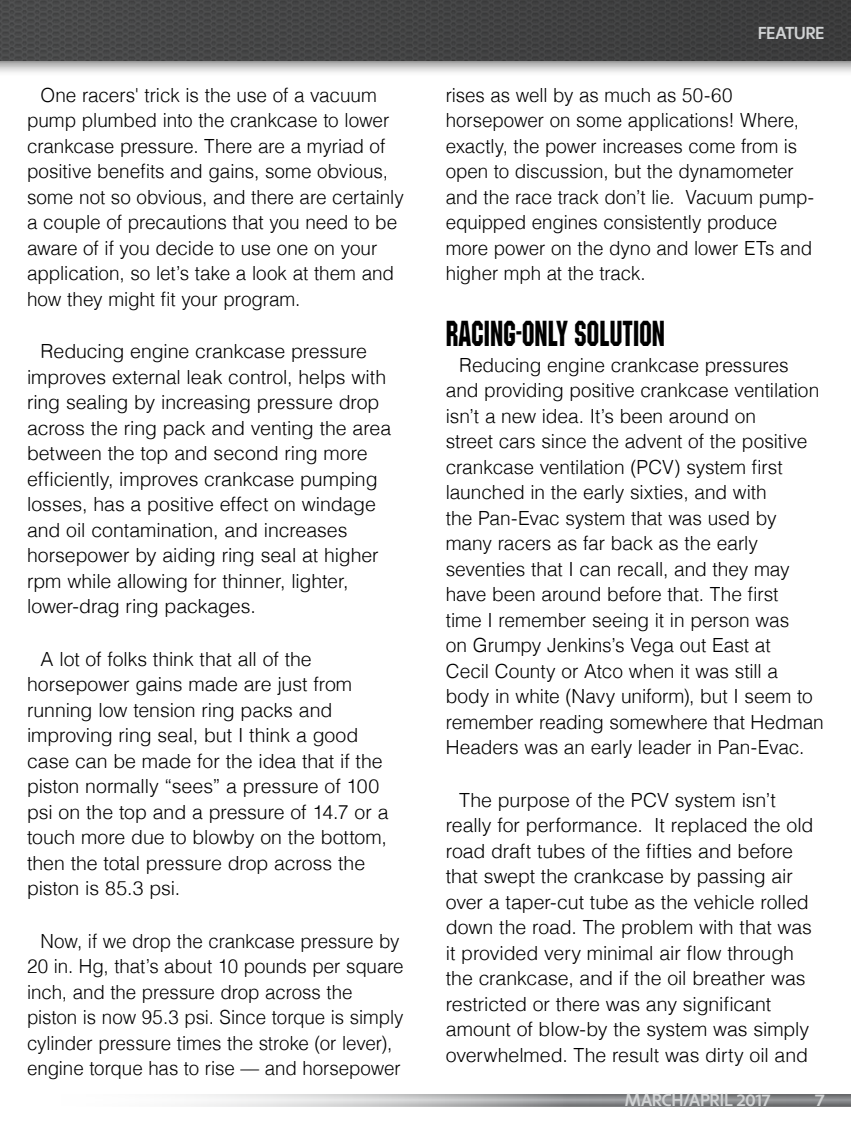
<style>
.page{position:relative;width:851px;height:1134px;background:#fff}
.page>*{position:absolute;margin:0;border:0;box-sizing:border-box;transform-origin:0 0}
.t1{font:35.1px "Machine TT";letter-spacing:.005em;color:#000;scale:.77 1}
.t2{font:300 19.5px/25.5px "Helvetica";letter-spacing:-.005em;color:#000}
.t3{font:300 19.5px/25.5px "Helvetica";letter-spacing:-.005em;color:#000;scale:.96 1}
.t4{font:700 16.5px "Machinato";color:#d1d3d4}
.t5{font:700 16.5px "Machinato";color:#d1d3d4;scale:1.1 1}
</style>
<div class="page">
<div style="left:26px;top:1093px;width:824px;height:15px;background:#000;opacity:.5"></div>
<div style="left:0;top:0;width:850px;height:77px;background:#000;opacity:.75"></div>
<div style="left:0;top:0;width:850px;height:60px;background:#424343"></div>
<p class="t2" style="left:27px;top:81px;width:378px;text-indent:14px">One racers' trick is the use of a vacuum pump plumbed into the crankcase to lower crankcase pressure. There are a myriad of positive benefits and gains, some obvious, some not so obvious, and there are certainly a couple of precautions that you need to be aware of if you decide to use one on your application, so let’s take a look at them and how they might fit your program.</p>
<p class="t2" style="left:27px;top:337px;width:366px;text-indent:13px">Reducing engine crankcase pressure improves external leak control, helps with ring sealing by increasing pressure drop across the ring pack and venting the area between the top and second ring more efficiently, improves crankcase pumping losses, has a positive effect on windage and oil contamination, and increases horsepower by aiding ring seal at higher rpm while allowing for thinner, lighter, lower-drag ring packages.</p>
<p class="t2" style="left:27px;top:645px;width:363px;text-indent:13px">A lot of folks think that all of the horsepower gains made are just from running low tension ring packs and improving ring seal, but I think a good case can be made for the idea that if the piston normally “sees” a pressure of 100 psi on the top and a pressure of 14.7 or a touch more due to blowby on the bottom, then the total pressure drop across the piston is 85.3 psi.</p>
<p class="t3" style="left:27px;top:927px;width:394px;text-indent:13px">Now, if we drop the crankcase pressure by 20 in. Hg, that’s about 10 pounds per square inch, and the pressure drop across the piston is now 95.3 psi. Since torque is simply cylinder pressure times the stroke (or lever), engine torque has to rise — and horsepower</p>
<p class="t4" style="left:757px;top:22px;width:68px">FEATURE</p>
<p class="t3" style="left:446px;top:81px;width:385px">rises as well by as much as 50-60 horsepower on some applications! Where, exactly, the power increases come from is open to discussion, but the dynamometer and the race track don’t lie. Vacuum pump&shy;equipped engines consistently produce more power on the dyno and lower ETs and higher mph at the track.</p>
<h1 class="t1" style="left:446px;top:313px;width:286px">RACING-ONLY SOLUTION</h1>
<p class="t2" style="left:446px;top:351px;width:379px;text-indent:13px">Reducing engine crankcase pressures and providing positive crankcase ventilation isn’t a new idea. It’s been around on<br>street cars since the advent of the positive crankcase ventilation (PCV) system first launched in the early sixties, and with<br>the Pan-Evac system that was used by many racers as far back as the early seventies that I can recall, and they may have been around before that. The first<br>time I remember seeing it in person was<br>on Grumpy Jenkins’s Vega out East at<br>Cecil County or Atco when it was still a body in white (Navy uniform), but I seem to remember reading somewhere that Hedman Headers was an early leader in Pan-Evac.</p>
<p class="t2" style="left:446px;top:786px;width:369px;text-indent:13px">The purpose of the PCV system isn’t really for performance. It replaced the old road draft tubes of the fifties and before that swept the crankcase by passing air over a taper-cut tube as the vehicle rolled down the road. The problem with that was it provided very minimal air flow through the crankcase, and if the oil breather was restricted or there was any significant amount of blow-by the system was simply overwhelmed. The result was dirty oil and</p>
<p class="t4" style="left:624px;top:1089px;width:147px">MARCH/APRIL 2017</p>
<p class="t5" style="left:814px;top:1089px;width:10px">7</p>
</div>
